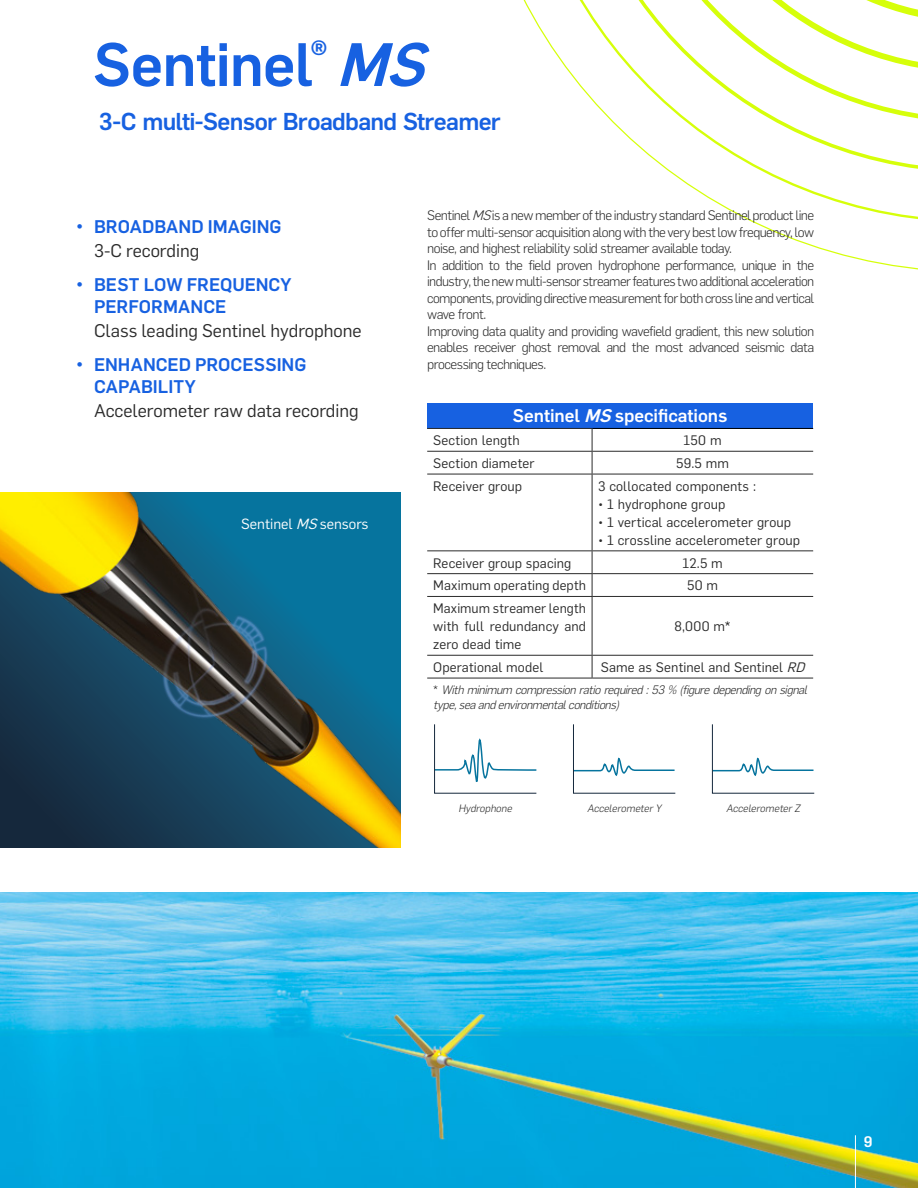
<style>
.page{position:relative;width:918px;height:1188px;background:#fff}
.page>*{position:absolute;margin:0;border:0;box-sizing:border-box;transform-origin:0 0}
.t1{font:500 60px "Flama";letter-spacing:-.015em;color:#1761e1}
.t2{font:500 24px "Flama";letter-spacing:-.03em;color:#1761e1}
.t3{font:500 18px/21.6px "Flama";color:#1761e1}
.t4{font:18px "Flama";color:#2b2b2b}
.t5{font:500 18px "Flama";color:#fff}
.t6{font:500 15px "Flama";color:#fff}
.t7{font:14.55px "Flama";color:#fff}
.t8{font:300 13.5px/16.5px "Flama";letter-spacing:-.04em;color:#2b2b2b}
.t9{font:13.5px/18px "Flama";letter-spacing:.01em;color:#2b2b2b;text-align:justify}
.t10{font:italic 300 12px/15px "Flama";color:#2b2b2b}
.t11{font:italic 300 10.5px "Flama";color:#2b2b2b}
.s1{font-style:italic}
.s2{font-style:normal}
</style>
<div class="page">
<img style="left:24px;top:893px;width:894px;height:295px">
<hr style="left:855px;top:1135px;width:1px;height:53px;background:#fff">
<svg style="left:523px;top:0;width:395px;height:228px"></svg>
<svg style="left:567px;top:0;width:351px;height:179px"></svg>
<svg style="left:616px;top:0;width:302px;height:129px"></svg>
<div style="left:427px;top:403px;width:386px;height:25px;background:#1761e1"></div>
<hr style="left:427px;top:428px;width:165px;height:1px;background:#2b2b2b">
<hr style="left:427px;top:451px;width:165px;height:1px;background:#2b2b2b">
<hr style="left:592px;top:451px;width:221px;height:1px;background:#2b2b2b">
<svg style="left:592px;top:429px;width:1px;height:45px"></svg>
<hr style="left:427px;top:474px;width:165px;height:1px;background:#2b2b2b">
<hr style="left:592px;top:474px;width:221px;height:1px;background:#2b2b2b">
<hr style="left:592px;top:474px;width:1px;height:76px;background:#2b2b2b">
<hr style="left:427px;top:550px;width:165px;height:1px;background:#2b2b2b">
<hr style="left:592px;top:550px;width:221px;height:1px;background:#2b2b2b">
<hr style="left:427px;top:573px;width:165px;height:1px;background:#2b2b2b">
<hr style="left:592px;top:573px;width:221px;height:1px;background:#2b2b2b">
<svg style="left:592px;top:551px;width:1px;height:45px"></svg>
<hr style="left:427px;top:596px;width:165px;height:1px;background:#2b2b2b">
<hr style="left:592px;top:596px;width:221px;height:1px;background:#2b2b2b">
<hr style="left:592px;top:597px;width:1px;height:58px;background:#2b2b2b">
<hr style="left:427px;top:655px;width:165px;height:1px;background:#2b2b2b">
<hr style="left:592px;top:655px;width:221px;height:1px;background:#2b2b2b">
<svg style="left:592px;top:656px;width:1px;height:22px"></svg>
<hr style="left:427px;top:678px;width:165px;height:1px;background:#2b2b2b">
<hr style="left:592px;top:678px;width:221px;height:1px;background:#2b2b2b">
<hr style="left:592px;top:428px;width:221px;height:1px;background:#000">
<img style="left:0;top:492px;width:401px;height:355px">
<svg style="left:434px;top:724px;width:103px;height:70px"></svg>
<svg style="left:573px;top:724px;width:103px;height:70px"></svg>
<svg style="left:711px;top:724px;width:104px;height:70px"></svg>
<img style="left:0;top:892px;width:24px;height:296px">
<h1 class="t1" style="left:93px;top:20px;width:354px">Sentinel<sup>®</sup> <span class="s1">MS</span></h1>
<h2 class="t2" style="left:99px;top:103px;width:403px">3-C multi-Sensor Broadband Streamer</h2>
<h3 class="t3" style="left:76px;top:215px;width:207px">• BROADBAND IMAGING</h3>
<h3 class="t4" style="left:94px;top:237px;width:107px">3-C recording</h3>
<h3 class="t3" style="left:94px;top:273px;width:199px;text-indent:-18px">• BEST LOW FREQUENCY<br>PERFORMANCE</h3>
<h3 class="t4" style="left:94px;top:317px;width:269px">Class leading Sentinel hydrophone</h3>
<h3 class="t3" style="left:94px;top:353px;width:214px;text-indent:-18px">• ENHANCED PROCESSING<br>CAPABILITY</h3>
<h3 class="t4" style="left:94px;top:397px;width:266px">Accelerometer raw data recording</h3>
<p class="t7" style="left:241px;top:513px;width:129px">Sentinel <span class="s1">MS</span>sensors</p>
<p class="t8" style="left:427px;top:207px;width:389px">Sentinel <span class="s1">MS</span>is a new member of the industry standard Sentinel product line to offer multi-sensor acquisition along with the very best low frequency, low noise, and highest reliability solid streamer available today.<br>In addition to the field proven hydrophone performance, unique in the industry, the new multi-sensor streamer features two additional acceleration components, providing directive measurement for both cross line and vertical wave front.<br>Improving data quality and providing wavefield gradient, this new solution enables receiver ghost removal and the most advanced seismic data processing techniques.</p>
<h3 class="t5" style="left:513px;top:402px;width:216px">Sentinel <span class="s1">MS</span>specifications</h3>
<p class="t9" style="left:433px;top:431px;width:88px">Section length</p>
<p class="t9" style="left:684px;top:431px;width:39px">150 m</p>
<p class="t9" style="left:433px;top:454px;width:103px">Section diameter</p>
<p class="t9" style="left:676px;top:454px;width:54px">59.5 mm</p>
<p class="t9" style="left:433px;top:476px;width:90px">Receiver group</p>
<p class="t9" style="left:598px;top:476px;width:159px">3 collocated components :</p>
<p class="t9" style="left:598px;top:494px;width:129px">• 1 hydrophone group</p>
<p class="t9" style="left:598px;top:512px;width:195px">• 1 vertical accelerometer group</p>
<p class="t9" style="left:598px;top:530px;width:203px">• 1 crossline accelerometer group</p>
<p class="t9" style="left:433px;top:553px;width:140px">Receiver group spacing</p>
<p class="t9" style="left:682px;top:553px;width:42px">12.5 m</p>
<p class="t9" style="left:433px;top:576px;width:154px">Maximum operating depth</p>
<p class="t9" style="left:687px;top:576px;width:33px">50 m</p>
<p class="t9" style="left:433px;top:599px;width:154px">Maximum streamer length with full redundancy and zero dead time</p>
<p class="t9" style="left:675px;top:617px;width:58px">8,000 m*</p>
<p class="t9" style="left:433px;top:658px;width:112px">Operational model</p>
<p class="t9" style="left:601px;top:658px;width:210px">Same as Sentinel and Sentinel <span class="s1">RD</span></p>
<p class="t10" style="left:433px;top:681px;width:379px"><span class="s2">*</span> Withminimum compressionratiorequired:53% (figuredependingonsignal type,seaandenvironmentalconditions)</p>
<p class="t11" style="left:458px;top:800px;width:58px">Hydrophone</p>
<p class="t11" style="left:587px;top:800px;width:78px">AccelerometerY</p>
<p class="t11" style="left:726px;top:800px;width:78px">AccelerometerZ</p>
<p class="t6" style="left:864px;top:1131px;width:10px">9</p>
</div>
